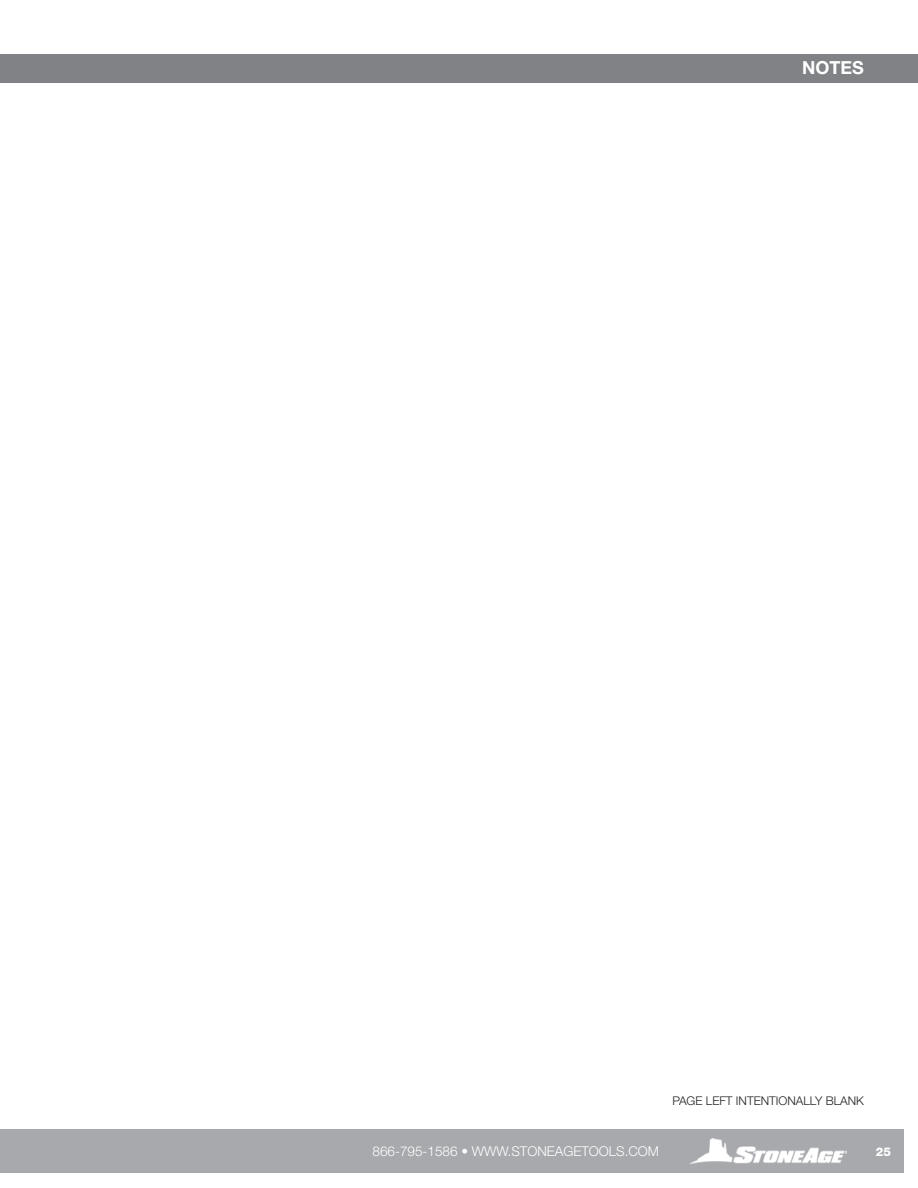
<style>
.page{position:relative;width:918px;height:1188px;background:#fff}
.page>*{position:absolute;margin:0;border:0;box-sizing:border-box;transform-origin:0 0}
.t1{font:700 18px "Helvetica Neue LT Std";color:#fff}
.t2{font:300 13.5px "Helvetica Neue LT Std";color:#fff}
.Subheader_2{font:300 12px "Helvetica Neue LT Std";color:#231f20}
.t3{font:800 12px "Helvetica Neue LT Std";color:#fff}
</style>
<div class="page">
<div style="left:0;top:1129px;width:904px;height:44px;background:#a8a9ad"></div>
<img style="left:689px;top:1139px;width:157px;height:25px">
<div style="left:0;top:54px;width:918px;height:29px;background:#808285"></div>
<p class="t1" style="left:802px;top:57px;width:63px">NOTES</p>
<p class="Subheader_2" style="left:672px;top:1093px;width:193px">PAGE LEFT INTENTIONALLY BLANK</p>
<p class="t2" style="left:373px;top:1143px;width:288px">866-795-1586 • WWW.STONEAGETOOLS.COM</p>
<p class="t3" style="left:876px;top:1144px;width:17px">25</p>
</div>
